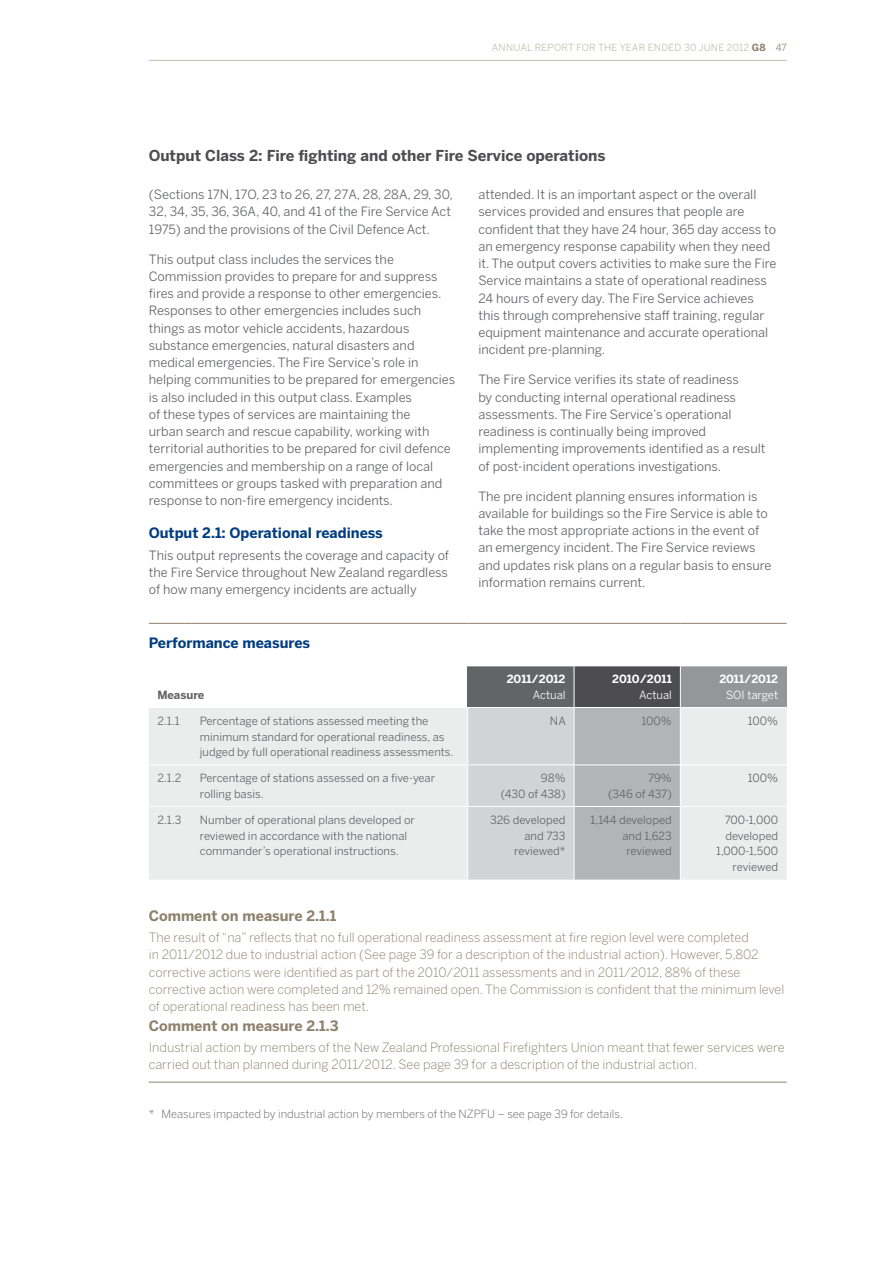
<style>
.page{position:relative;width:893px;height:1263px;background:#fff}
.page>*{position:absolute;margin:0;border:0;box-sizing:border-box;transform-origin:0 0}
.t1{font:700 15px "Benton Sans";color:#4d4d4f}
.t2{font:700 14.25px "Benton Sans";color:#003d80}
.t3{font:700 14.25px "Benton Sans";color:#8e816d}
.t4{font:12.75px/17.2px "Benton Sans";color:#636466}
.t5{font:300 12.75px/17.2px "Benton Sans";color:#8e816d}
.t6{font:11.25px/15.8px "Benton Sans";color:#636466;text-align:right}
.t7{font:300 11.25px "Benton Sans";color:#636466}
.t8{font:700 11.25px "Benton Sans";color:#fff}
.t9{font:11.25px "Benton Sans";letter-spacing:-.005em;color:#fff}
.t10{font:700 11.25px "Benton Sans";color:#636466}
.t11{font:9.75px "Benton Sans";letter-spacing:.02em;color:#c5bcad}
.s1{font-weight:700;color:#8e816d}
.s2{color:#8e816d}
</style>
<div class="page">
<hr style="left:149px;top:60px;width:638px;height:1px;background:#c5bcad">
<div style="left:468px;top:666px;width:106px;height:41px;background:#636466"></div>
<div style="left:574px;top:666px;width:106px;height:41px;background:#4d4d4f"></div>
<div style="left:680px;top:666px;width:107px;height:41px;background:#949698"></div>
<div style="left:149px;top:708px;width:638px;height:171px;background:#ebecec"></div>
<svg style="left:468px;top:708px;width:212px;height:171px;background:#c1c3c5"></svg>
<hr style="left:149px;top:764px;width:42px;height:1px;background:#fff">
<hr style="left:191px;top:764px;width:277px;height:1px;background:#fff">
<hr style="left:680px;top:764px;width:107px;height:1px;background:#fff">
<hr style="left:574px;top:666px;width:1px;height:41px;background:#fff">
<hr style="left:680px;top:666px;width:1px;height:41px;background:#fff">
<hr style="left:680px;top:708px;width:1px;height:56px;background:#fff">
<hr style="left:574px;top:764px;width:106px;height:1px;background:#fff">
<hr style="left:680px;top:765px;width:1px;height:41px;background:#fff">
<hr style="left:467px;top:708px;width:1px;height:56px;background:#fff">
<hr style="left:574px;top:708px;width:1px;height:56px;background:#fff">
<hr style="left:468px;top:764px;width:106px;height:1px;background:#fff">
<hr style="left:467px;top:765px;width:1px;height:41px;background:#fff">
<hr style="left:574px;top:765px;width:1px;height:41px;background:#fff">
<hr style="left:149px;top:806px;width:42px;height:1px;background:#fff">
<hr style="left:191px;top:806px;width:277px;height:1px;background:#fff">
<hr style="left:468px;top:806px;width:106px;height:1px;background:#fff">
<hr style="left:467px;top:807px;width:1px;height:72px;background:#fff">
<hr style="left:574px;top:806px;width:106px;height:1px;background:#fff">
<hr style="left:574px;top:807px;width:1px;height:72px;background:#fff">
<hr style="left:680px;top:806px;width:107px;height:1px;background:#fff">
<hr style="left:680px;top:807px;width:1px;height:72px;background:#fff">
<hr style="left:149px;top:623px;width:42px;height:1px;background:#8e816d">
<hr style="left:191px;top:623px;width:277px;height:1px;background:#8e816d">
<hr style="left:468px;top:623px;width:106px;height:1px;background:#8e816d">
<hr style="left:574px;top:623px;width:106px;height:1px;background:#8e816d">
<hr style="left:680px;top:623px;width:107px;height:1px;background:#8e816d">
<hr style="left:149px;top:1082px;width:638px;height:1px;background:#8e816d">
<p class="t11" style="left:492px;top:42px;width:296px">Annual Report for the year ended 30 June 2012 <span class="s1">G8</span> <span class="s2">47</span></p>
<p class="t1" style="left:149px;top:146px;width:458px">Output Class 2: Fire fighting and other Fire Service operations</p>
<p class="t4" style="left:149px;top:186px;width:306px">(Sections 17N , 17O, 23 to 26, 27, 27A, 28, 28A, 29, 30,<br>32, 34, 35, 36, 36A, 40, and 41 of the Fire Service Act<br>1975) and the provisions of the Civil Defence Act.</p>
<p class="t4" style="left:149px;top:251px;width:308px">This output class includes the services the Commission provides to prepare for and suppress fires and provide a response to other emergencies.<br>Responses to other emergencies includes such things as motor vehicle accidents, hazardous substance emergencies, natural disasters and medical emergencies. The Fire Service’s role in helping communities to be prepared for emergencies is also included in this output class. Examples<br>of these types of services are maintaining the<br>urban search and rescue capability, working with territorial authorities to be prepared for civil defence emergencies and membership on a range of local committees or groups tasked with preparation and response to non-fire emergency incidents.</p>
<p class="t2" style="left:149px;top:525px;width:236px">Output 2.1: Operational readiness</p>
<p class="t4" style="left:149px;top:547px;width:302px;text-align:justify">This output represents the coverage and capacity of the Fire Service throughout New Zealand regardless of how many emergency incidents are actually</p>
<p class="t4" style="left:478px;top:186px;width:300px">attended. It is an important aspect or the overall services provided and ensures that people are confident that they have 24 hour, 365 day access to an emergency response capability when they need it. The output covers activities to make sure the Fire Service maintains a state of operational readiness 24 hours of every day. The Fire Service achieves this through comprehensive staff training, regular equipment maintenance and accurate operational incident pre-planning.</p>
<p class="t4" style="left:478px;top:371px;width:289px">The Fire Service verifies its state of readiness<br>by conducting internal operational readiness assessments. The Fire Service’s operational readiness is continually being improved implementing improvements identified as a result of post-incident operations investigations.</p>
<p class="t4" style="left:478px;top:488px;width:295px">The pre incident planning ensures information is available for buildings so the Fire Service is able to take the most appropriate actions in the event of an emergency incident. The Fire Service reviews and updates risk plans on a regular basis to ensure information remains current.</p>
<p class="t2" style="left:149px;top:635px;width:163px">Performance measures</p>
<p class="t10" style="left:157px;top:688px;width:49px">Measure</p>
<p class="t8" style="left:507px;top:673px;width:60px">2011/2012</p>
<p class="t9" style="left:533px;top:688px;width:34px">Actual</p>
<p class="t8" style="left:612px;top:673px;width:61px">2010/2011</p>
<p class="t9" style="left:639px;top:688px;width:34px">Actual</p>
<p class="t8" style="left:719px;top:673px;width:60px">2011/2012</p>
<p class="t9" style="left:726px;top:688px;width:54px">SOI target</p>
<p class="t6" style="left:157px;top:713px;width:24px">2.1.1</p>
<p class="t6" style="left:200px;top:713px;width:255px;text-align:left">Percentage of stations assessed meeting the minimum standard for operational readiness, as judged by full operational readiness assessments.</p>
<p class="t6" style="left:550px;top:713px;width:17px">NA</p>
<p class="t6" style="left:641px;top:713px;width:32px">100%</p>
<p class="t6" style="left:748px;top:713px;width:32px">100%</p>
<p class="t6" style="left:157px;top:770px;width:26px">2.1.2</p>
<p class="t6" style="left:200px;top:770px;width:237px;text-align:left">Percentage of stations assessed on a five-year rolling basis.</p>
<p class="t6" style="left:501px;top:770px;width:66px">98%<br>(430 of 438)</p>
<p class="t6" style="left:608px;top:770px;width:65px">79%<br>(346 of 437)</p>
<p class="t6" style="left:748px;top:770px;width:32px">100%</p>
<p class="t6" style="left:157px;top:812px;width:26px">2.1.3</p>
<p class="t6" style="left:200px;top:812px;width:217px;text-align:left">N umber of operational plans developed or reviewed in accordance with the national commander’s operational instructions.</p>
<p class="t6" style="left:490px;top:812px;width:77px">326 developed and 733 reviewed*</p>
<p class="t6" style="left:591px;top:812px;width:83px">1,144 developed and 1,623 reviewed</p>
<p class="t6" style="left:716px;top:812px;width:64px">700-1,000 developed<br>1,000-1,500 reviewed</p>
<p class="t3" style="left:149px;top:907px;width:189px">Comment on measure 2.1.1</p>
<p class="t5" style="left:149px;top:929px;width:637px">The result of “na” reflects that no full operational readiness assessment at fire region level were completed<br>in 2011/2012 due to industrial action (See page 39 for a description of the industrial action). However, 5,802 corrective actions were identified as part of the 2010/2011 assessments and in 2011/2012, 88% of these corrective action were completed and 12% remained open. The Commission is confident that the minimum level of operational readiness has been met.</p>
<p class="t3" style="left:149px;top:1017px;width:191px">Comment on measure 2.1.3</p>
<p class="t5" style="left:149px;top:1039px;width:637px">Industrial action by members of the New Zealand Professional Firefighters Union meant that fewer services were carried out than planned during 2011/2012. See page 39 for a description of the industrial action.</p>
<p class="t7" style="left:149px;top:1107px;width:476px">* Measures impacted by industrial action by members of the NZPFU – see page 39 for details.</p>
</div>
